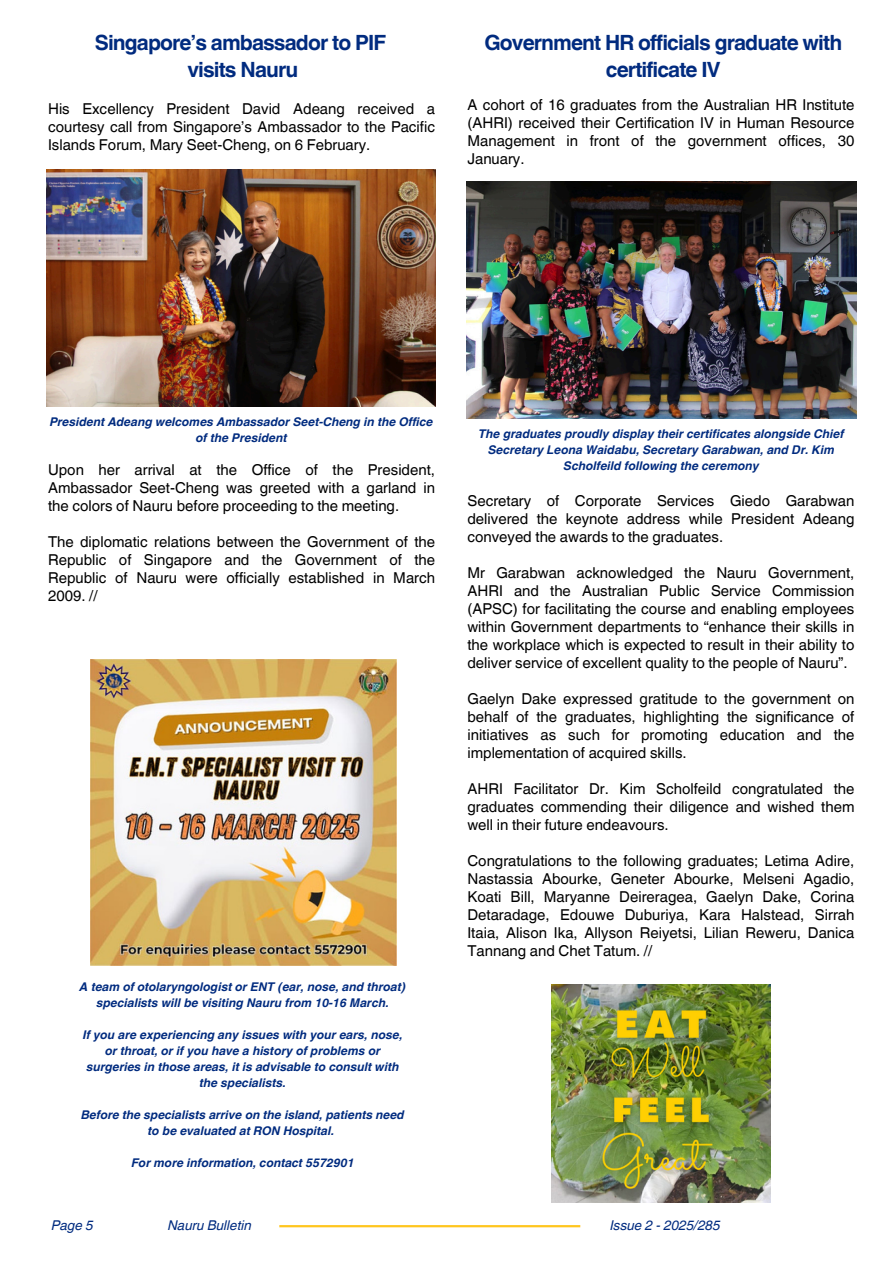
<style>
.page{position:relative;width:894px;height:1264px;background:#fff}
.page>*{position:absolute;margin:0;border:0;box-sizing:border-box;transform-origin:0 0}
.t1{font:700 21px/27px "Helvetica World";letter-spacing:-.04em;color:#012b7f;text-align:center}
.t2{font:15px/18px "Helvetica World";color:#000;text-align:justify}
.t3{font:italic 13.5px "Helvetica World";color:#012b7f}
.t4{font:italic 700 12px/16px "Helvetica World";color:#012b7f;text-align:center}
</style>
<div class="page">
<hr style="left:279px;top:1224px;width:301px;height:3px;background:#ffc61e">
<img style="left:466px;top:181px;width:390px;height:237px">
<img style="left:47px;top:169px;width:388px;height:237px">
<img style="left:90px;top:659px;width:306px;height:306px">
<img style="left:551px;top:984px;width:218px;height:218px">
<p class="t1" style="left:95px;top:27px;width:293px">Singapore’s ambassador to PIF visits Nauru</p>
<p class="t2" style="left:48px;top:100px;width:388px">His Excellency President David Adeang received a courtesy call from Singapore’s Ambassador to the Pacific Islands Forum, Mary Seet-Cheng, on 6 February.</p>
<h2 class="t1" style="left:484px;top:27px;width:359px">Government HR officials graduate with certificate IV</h2>
<h1 class="t2" style="left:467px;top:96px;width:388px">A cohort of 16 graduates from the Australian HR Institute (AHRI) received their Certification IV in Human Resource Management in front of the government offices, 30<br>January.</h1>
<p class="t4" style="left:50px;top:413px;width:385px">President Adeang welcomes Ambassador Seet-Cheng in the Office of the President</p>
<p class="t2" style="left:48px;top:460px;width:388px">Upon her arrival at the Office of the President, Ambassador Seet-Cheng was greeted with a garland in the colors of Nauru before proceeding to the meeting.</p>
<h2 class="t2" style="left:48px;top:532px;width:388px">The diplomatic relations between the Government of the Republic of Singapore and the Government of the Republic of Nauru were officially established in March 2009. //</h2>
<p class="t4" style="left:80px;top:977px;width:327px">A team of otolaryngologist or ENT (ear, nose, and throat) specialists will be visiting Nauru from 10-16 March.</p>
<p class="t4" style="left:83px;top:1025px;width:321px">If you are experiencing any issues with your ears, nose, or throat, or if you have a history of problems or surgeries in those areas, it is advisable to consult with the specialists.</p>
<p class="t4" style="left:81px;top:1105px;width:325px">Before the specialists arrive on the island, patients need to be evaluated at RON Hospital.</p>
<p class="t4" style="left:131px;top:1152px;width:224px">For more information, contact 5572901</p>
<h2 class="t4" style="left:478px;top:424px;width:367px">The graduates proudly display their certificates alongside Chief<br>Secretary Leona Waidabu, Secretary Garabwan, and Dr. Kim<br>Scholfeild following the ceremony</h2>
<h1 class="t2" style="left:467px;top:492px;width:388px">Secretary of Corporate Services Giedo Garabwan delivered the keynote address while President Adeang conveyed the awards to the graduates.</h1>
<h2 class="t2" style="left:467px;top:564px;width:388px">Mr Garabwan acknowledged the Nauru Government, AHRI and the Australian Public Service Commission (APSC) for facilitating the course and enabling employees within Government departments to “enhance their skills in the workplace which is expected to result in their ability to deliver service of excellent quality to the people of Nauru”.</h2>
<h2 class="t2" style="left:467px;top:690px;width:388px">Gaelyn Dake expressed gratitude to the government on behalf of the graduates, highlighting the significance of initiatives as such for promoting education and the implementation of acquired skills.</h2>
<h2 class="t2" style="left:467px;top:780px;width:388px">AHRI Facilitator Dr. Kim Scholfeild congratulated the graduates commending their diligence and wished them well in their future endeavours.</h2>
<p class="t2" style="left:467px;top:852px;width:388px">Congratulations to the following graduates; Letima Adire, Nastassia Abourke, Geneter Abourke, Melseni Agadio, Koati Bill, Maryanne Deireragea, Gaelyn Dake, Corina Detaradage, Edouwe Duburiya, Kara Halstead, Sirrah Itaia, Alison Ika, Allyson Reiyetsi, Lilian Reweru, Danica Tannang and Chet Tatum. //</p>
<h2 class="t3" style="left:51px;top:1213px;width:43px">Page 5</h2>
<h2 class="t3" style="left:168px;top:1213px;width:85px">Nauru Bulletin</h2>
<h2 class="t3" style="left:610px;top:1213px;width:112px">Issue 2 - 2025/285</h2>
</div>
